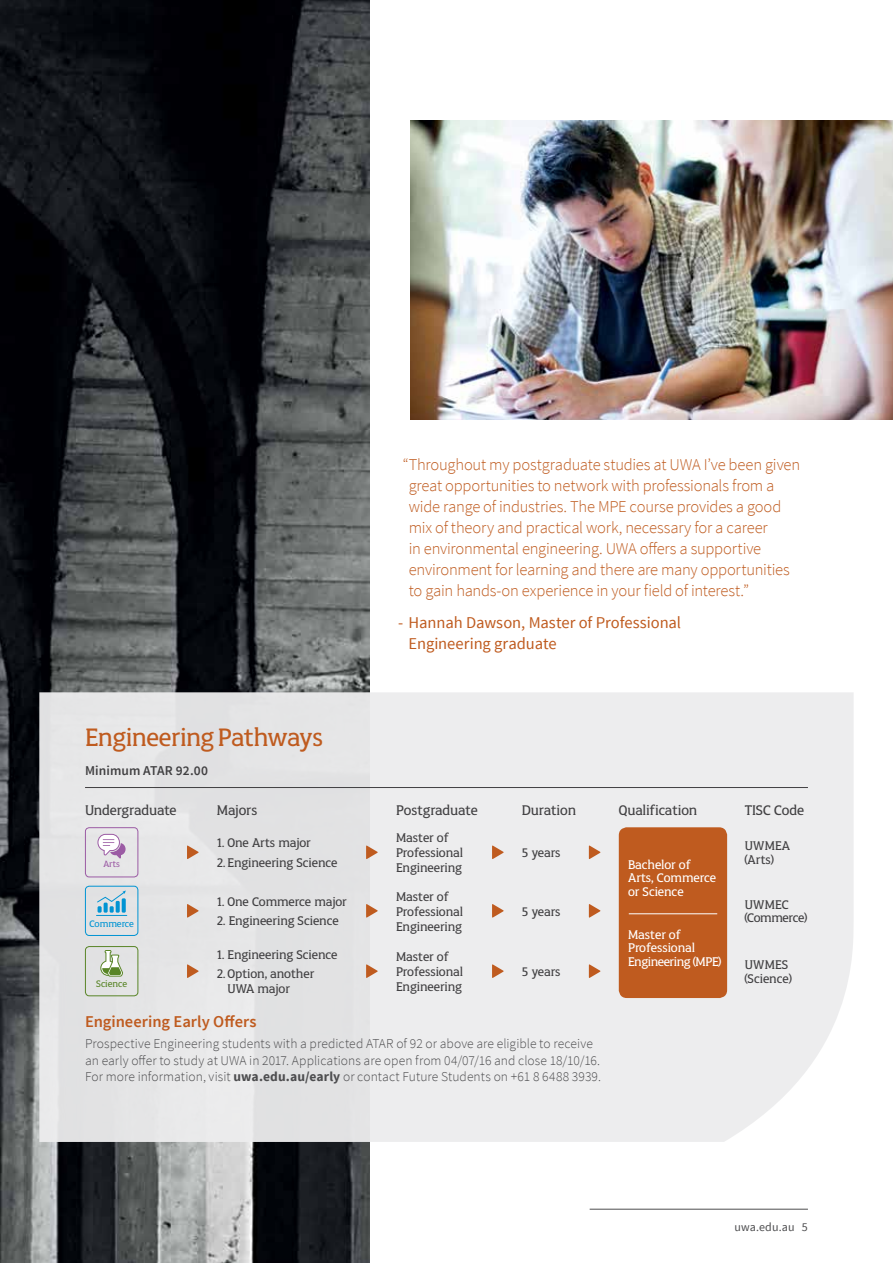
<style>
.page{position:relative;width:893px;height:1263px;background:#fff}
.page>*{position:absolute;margin:0;border:0;box-sizing:border-box;transform-origin:0 0}
.t1{font:27px "UWA";letter-spacing:-.015em;color:#bf5b1f}
.t2{font:300 16.5px/21px "Source Sans Pro";letter-spacing:-.015em;color:#bf5b1f}
.t3{font:16.5px/21px "Source Sans Pro";letter-spacing:-.005em;color:#bf5b1f}
.t4{font:600 16.5px "Source Sans Pro";color:#bf5b1f}
.t5{font:15px "UWA";letter-spacing:-.005em;color:#414042}
.t6{font:13.5px/15px "UWA";color:#414042}
.t7{font:300 13.5px/16.5px "Source Sans Pro";letter-spacing:.005em;color:#4d4d4f}
.t8{font:13.5px/13.5px "UWA";color:#fff}
.t9{font:600 13.5px "Source Sans Pro";letter-spacing:.005em;color:#414042}
.t10{font:13.5px/13.5px "UWA";letter-spacing:-.02em;color:#414042}
.t11{font:12px "Source Sans Pro";letter-spacing:.01em;color:#4d4d4f}
.t12{font:10.2px "UWA";color:#0194d3}
.t13{font:10.2px "UWA";color:#598527}
.t14{font:9.6px "UWA";color:#9b5ba4}
.s1{font-weight:700}
</style>
<div class="page">
<hr style="left:590px;top:1209px;width:218px;height:1px;background:#4d4d4f">
<img style="left:0;top:0;width:370px;height:1263px">
<img style="left:410px;top:120px;width:483px;height:299px">
<svg style="left:39px;top:692px;width:815px;height:450px;background:#e9e9ea"></svg>
<hr style="left:85px;top:787px;width:723px;height:1px;background:#414042">
<div style="left:85px;top:827px;width:53px;height:50px;border:1px solid #9b5ba4;border-radius:4px"></div>
<svg style="left:98px;top:834px;width:28px;height:24px"></svg>
<svg style="left:187px;top:845px;width:12px;height:14px"></svg>
<svg style="left:366px;top:845px;width:12px;height:14px"></svg>
<svg style="left:492px;top:845px;width:12px;height:14px"></svg>
<svg style="left:589px;top:845px;width:12px;height:14px"></svg>
<div style="left:619px;top:827px;width:108px;height:171px;background:#bf5b1f;border-radius:8px"></div>
<hr style="left:629px;top:913px;width:88px;height:1px;background:#fff">
<div style="left:85px;top:886px;width:53px;height:50px;border:1px solid #0194d3;border-radius:4px"></div>
<hr style="left:97px;top:915px;width:30px;height:1px;background:#0194d3">
<svg style="left:97px;top:890px;width:29px;height:23px"></svg>
<svg style="left:187px;top:904px;width:12px;height:14px"></svg>
<svg style="left:366px;top:904px;width:12px;height:14px"></svg>
<svg style="left:492px;top:904px;width:12px;height:14px"></svg>
<svg style="left:589px;top:904px;width:12px;height:14px"></svg>
<svg style="left:100px;top:950px;width:23px;height:26px"></svg>
<div style="left:85px;top:946px;width:53px;height:50px;border:1px solid #598527;border-radius:4px"></div>
<svg style="left:187px;top:964px;width:12px;height:14px"></svg>
<svg style="left:366px;top:964px;width:12px;height:14px"></svg>
<svg style="left:492px;top:964px;width:12px;height:14px"></svg>
<svg style="left:589px;top:964px;width:12px;height:14px"></svg>
<p class="t2" style="left:409px;top:454px;width:393px;text-indent:-6px">“Throughout my postgraduate studies at UWA I’ve been given great opportunities to network with professionals from a wide range of industries. The MPE course provides a good mix of theory and practical work, necessary for a career<br>in environmental engineering. UWA offers a supportive environment for learning and there are many opportunities to gain hands-on experience in your field of interest.”</p>
<p class="t3" style="left:409px;top:612px;width:274px;text-indent:-10px">- Hannah Dawson, Master of Professional<br>Engineering graduate</p>
<h1 class="t1" style="left:85px;top:723px;width:239px">Engineering Pathways</h1>
<p class="t9" style="left:85px;top:762px;width:124px">Minimum ATAR 92.00</p>
<p class="t5" style="left:85px;top:802px;width:93px">Undergraduate</p>
<p class="t5" style="left:217px;top:802px;width:42px">Majors</p>
<p class="t5" style="left:396px;top:802px;width:83px">Postgraduate</p>
<p class="t5" style="left:522px;top:802px;width:55px">Duration</p>
<p class="t5" style="left:619px;top:802px;width:80px">Qualification</p>
<p class="t5" style="left:745px;top:802px;width:61px">TISC Code</p>
<p class="t14" style="left:103px;top:859px;width:18px">Arts</p>
<p class="t12" style="left:89px;top:918px;width:46px">Commerce</p>
<p class="t13" style="left:96px;top:978px;width:32px">Science</p>
<p class="t6" style="left:217px;top:835px;width:95px">1. One Arts major</p>
<p class="t6" style="left:217px;top:855px;width:122px">2. Engineering Science</p>
<p class="t6" style="left:217px;top:894px;width:131px">1. One Commerce major</p>
<p class="t6" style="left:217px;top:913px;width:123px">2. Engineering Science</p>
<p class="t6" style="left:217px;top:947px;width:122px">1. Engineering Science</p>
<p class="t6" style="left:227px;top:966px;width:88px;text-indent:-11px">2. Option, another<br>UWA major</p>
<p class="t6" style="left:396px;top:830px;width:68px">Master of<br>Professional<br>Engineering</p>
<p class="t6" style="left:396px;top:889px;width:68px">Master of<br>Professional<br>Engineering</p>
<p class="t6" style="left:396px;top:949px;width:68px">Master of<br>Professional<br>Engineering</p>
<p class="t6" style="left:745px;top:839px;width:47px;line-height:13.5px">UWMEA (Arts)</p>
<p class="t6" style="left:522px;top:845px;width:40px">5 years</p>
<p class="t8" style="left:628px;top:858px;width:89px">Bachelor of<br>Arts, Commerce or Science</p>
<p class="t8" style="left:628px;top:928px;width:95px">Master of<br>Professional<br>Engineering (MPE)</p>
<p class="t6" style="left:522px;top:904px;width:40px">5 years</p>
<p class="t10" style="left:745px;top:898px;width:64px">UWMEC (Commerce)</p>
<p class="t6" style="left:522px;top:964px;width:40px">5 years</p>
<p class="t6" style="left:745px;top:958px;width:48px;line-height:13.5px">UWMES (Science)</p>
<p class="t4" style="left:85px;top:1011px;width:173px">Engineering Early Offers</p>
<p class="t7" style="left:85px;top:1035px;width:517px">Prospective Engineering students with a predicted ATAR of 92 or above are eligible to receive an early offer to study at UWA in 2017. Applications are open from 04/07/16 and close 18/10/16.<br>For more information, visit <span class="s1">uwa.edu.au/early</span> or contact Future Students on +61 8 6488 3939.</p>
<p class="t11" style="left:734px;top:1219px;width:75px">uwa.edu.au 5</p>
</div>
